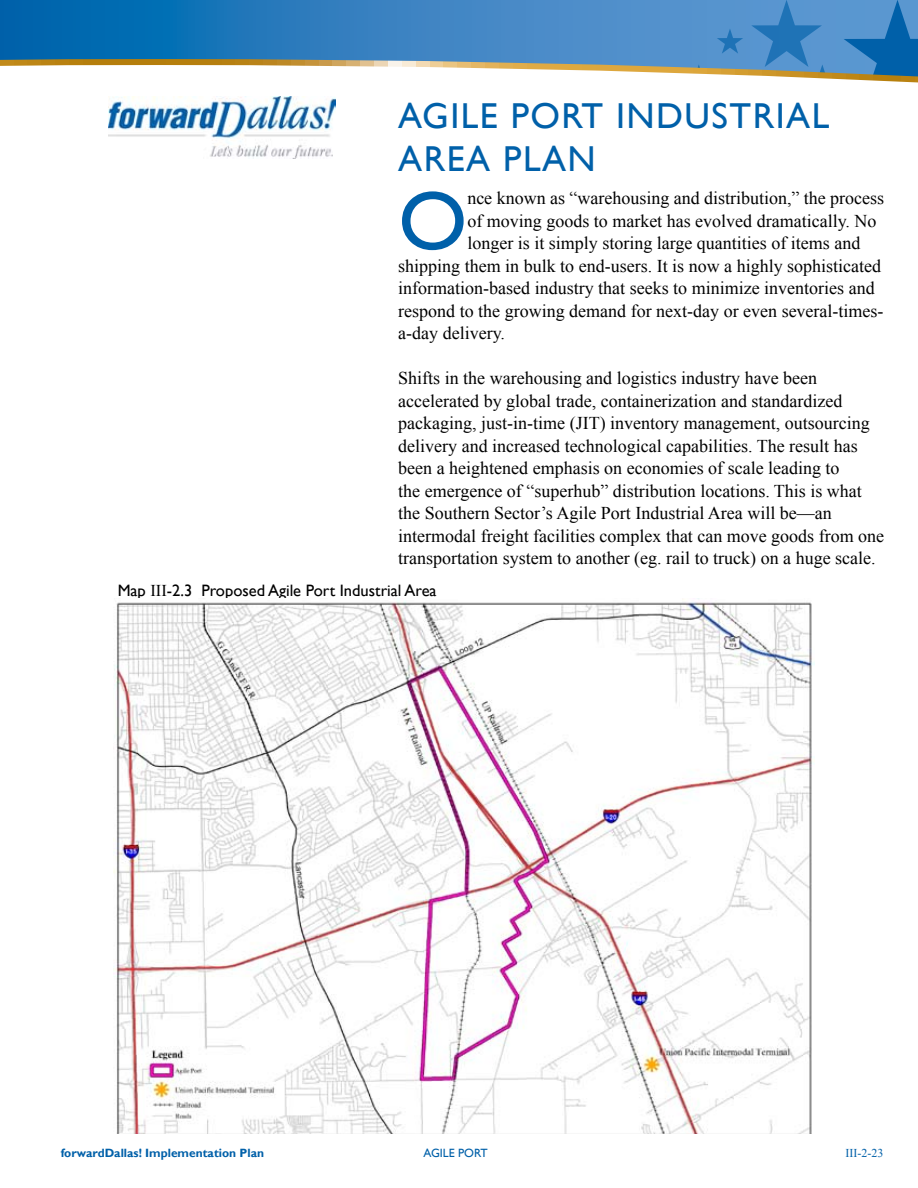
<style>
.page{position:relative;width:918px;height:1188px;background:#fff}
.page>*{position:absolute;margin:0;border:0;box-sizing:border-box;transform-origin:0 0}
.t1{font:83.85px "Gill Sans";color:#0060a9}
.t2{font:36px/43.2px "Gill Sans";letter-spacing:.04em;color:#0060a9}
.t3{font:18px/22.5px "Times New Roman";color:#000}
.t4{font:16.5px "Gill Sans";color:#000}
.t5{font:700 12px "Gill Sans";color:#0060a9}
.t6{font:12px "Gill Sans";color:#0060a9}
.t7{font:12px "Times New Roman";color:#0060a9}
.s1{font-family:"Times New Roman"}
</style>
<div class="page">
<svg style="left:0;top:0;width:750px;height:59px;background:#3882c2"></svg>
<svg style="left:717px;top:28px;width:26px;height:26px"></svg>
<svg style="left:0;top:20px;width:212px;height:39px;background:#026ab0"></svg>
<svg style="left:750px;top:0;width:168px;height:59px;background:#4187c5"></svg>
<svg style="left:0;top:59px;width:918px;height:50px"></svg>
<img style="left:114px;top:598px;width:700px;height:536px">
<img style="left:108px;top:96px;width:227px;height:63px">
<h2 class="t2" style="left:398px;top:95px;width:433px">AGILE PORT INDUSTRIAL<br>AREA PLAN</h2>
<h1 class="t1" style="left:398px;top:173px;width:71px">O</h1>
<p class="t3" style="left:467px;top:187px;width:418px">nce known as “warehousing and distribution,” the process</p>
<p class="t3" style="left:467px;top:209px;width:411px">of moving goods to market has evolved dramatically. No</p>
<p class="t3" style="left:467px;top:232px;width:395px">longer is it simply storing large quantities of items and</p>
<p class="t3" style="left:398px;top:254px;width:484px">shipping them in bulk to end-users. It is now a highly sophisticated</p>
<p class="t3" style="left:398px;top:277px;width:478px">information-based industry that seeks to minimize inventories and</p>
<p class="t3" style="left:398px;top:299px;width:487px">respond to the growing demand for next-day or even several-times-</p>
<p class="t3" style="left:398px;top:322px;width:108px">a-day delivery.</p>
<p class="t3" style="left:398px;top:367px;width:487px">Shifts in the warehousing and logistics industry have been accelerated by global trade, containerization and standardized packaging, just-in-time (JIT) inventory management, outsourcing delivery and increased technological capabilities. The result has been a heightened emphasis on economies of scale leading to<br>the emergence of “superhub” distribution locations. This is what the Southern Sector’s Agile Port Industrial Area will be—an intermodal freight facilities complex that can move goods from one transportation system to another (eg. rail to truck) on a huge scale.</p>
<p class="t4" style="left:118px;top:581px;width:320px">Map <span class="s1">III</span>-2.3 Proposed Agile Port Industrial Area</p>
<p class="t5" style="left:61px;top:1146px;width:205px">forwardDallas! Implementation Plan</p>
<p class="t6" style="left:424px;top:1146px;width:66px">AGILE PORT</p>
<p class="t7" style="left:845px;top:1145px;width:39px">III-2-23</p>
</div>
